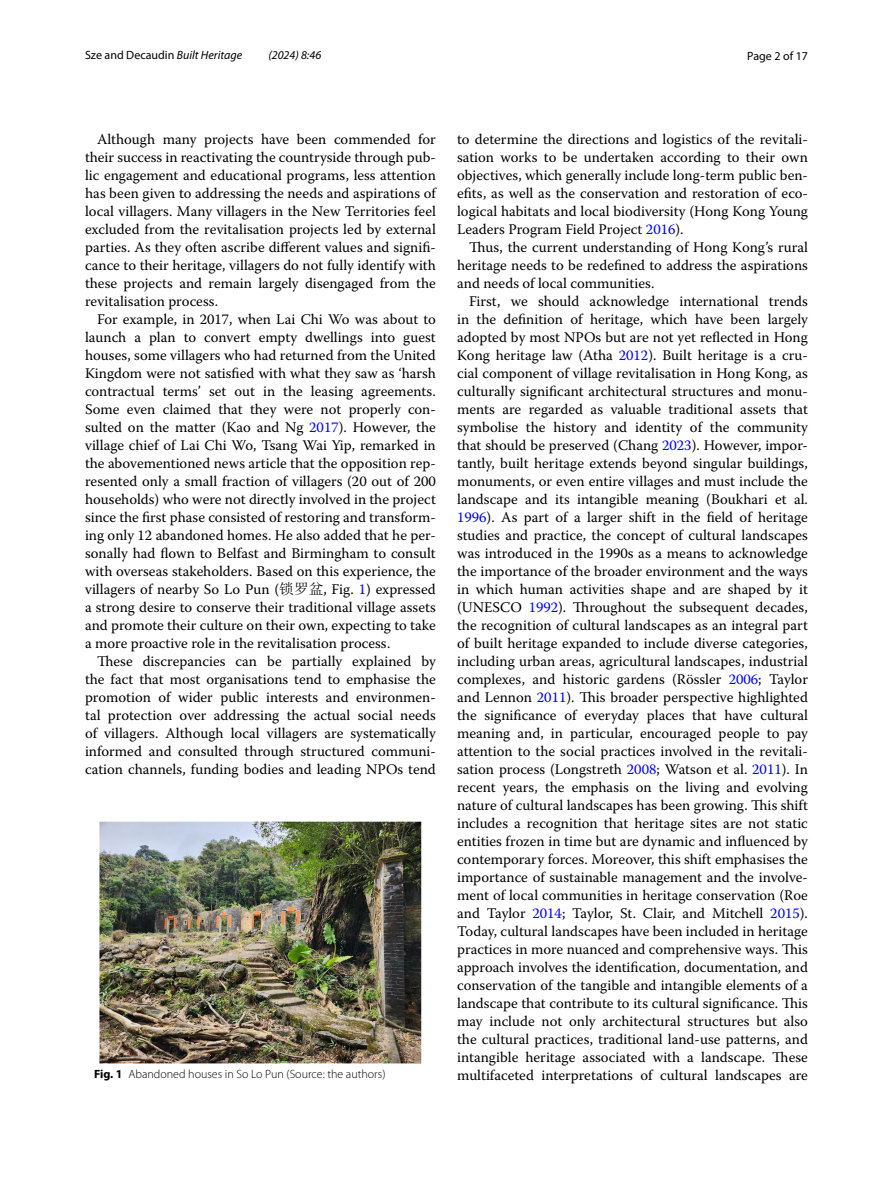
<style>
.page{position:relative;width:893px;height:1187px;background:#fff}
.page>*{position:absolute;margin:0;border:0;box-sizing:border-box;transform-origin:0 0}
.t1{font:14.7px/18px "Warnock Pro";color:#000;text-align:justify}
.t2{font:300 12px "Myriad Pro";color:#000}
.t3{font:12px "Myriad Pro";color:#000}
.t4{font:italic 12px "Myriad Pro";color:#000}
.s1{font-style:italic}
.s2{color:#00f}
.s3{font-family:"Sim Sun"}
.s4{font-weight:700}
</style>
<div class="page">
<img style="left:100px;top:821px;width:321px;height:241px">
<p class="t3" style="left:85px;top:48px;width:159px">Sze and Decaudin <span class="s1">Built Heritage</span></p>
<p class="t4" style="left:268px;top:48px;width:54px">(2024) 8:46</p>
<p class="t3" style="left:747px;top:48px;width:62px">Page 2 of 17</p>
<p class="t1" style="left:85px;top:130px;width:352px;text-indent:12px">Although many projects have been commended for their success in reactivating the countryside through pub&shy;lic engagement and educational programs, less attention has been given to addressing the needs and aspirations of local villagers. Many villagers in the New Territories feel excluded from the revitalisation projects led by external parties. As they often ascribe different values and signifi&shy;cance to their heritage, villagers do not fully identify with these projects and remain largely disengaged from the revitalisation process.</p>
<p class="t1" style="left:85px;top:310px;width:352px;text-indent:12px">For example, in 2017, when Lai Chi Wo was about to launch a plan to convert empty dwellings into guest houses, some villagers who had returned from the United Kingdom were not satisfied with what they saw as ‘harsh contractual terms’ set out in the leasing agreements.<br>Some even claimed that they were not properly con&shy;sulted on the matter (Kao and Ng <span class="s2">2017</span>). However, the village chief of Lai Chi Wo, Tsang Wai Yip, remarked in the abovementioned news article that the opposition rep&shy;resented only a small fraction of villagers (20 out of 200 households) who were not directly involved in the project since the first phase consisted of restoring and transform&shy;ing only 12 abandoned homes. He also added that he per&shy;sonally had flown to Belfast and Birmingham to consult with overseas stakeholders. Based on this experience, the villagers of nearby So Lo Pun (<span class="s3">锁罗盆</span>, Fig. <span class="s2">1</span>) expressed a strong desire to conserve their traditional village assets and promote their culture on their own, expecting to take a more proactive role in the revitalisation process.</p>
<p class="t1" style="left:85px;top:652px;width:352px;text-indent:12px">These discrepancies can be partially explained by the fact that most organisations tend to emphasise the promotion of wider public interests and environmen&shy;tal protection over addressing the actual social needs of villagers. Although local villagers are systematically informed and consulted through structured communi&shy;cation channels, funding bodies and leading NPOs tend</p>
<p class="t1" style="left:457px;top:130px;width:352px">to determine the directions and logistics of the revitali&shy;sation works to be undertaken according to their own objectives, which generally include long-term public ben&shy;efits, as well as the conservation and restoration of eco&shy;logical habitats and local biodiversity (Hong Kong Young Leaders Program Field Project <span class="s2">2016</span>).</p>
<p class="t1" style="left:457px;top:238px;width:352px;text-indent:12px">Thus, the current understanding of Hong Kong’s rural heritage needs to be redefined to address the aspirations and needs of local communities.</p>
<p class="t1" style="left:457px;top:292px;width:352px;text-indent:12px">First, we should acknowledge international trends in the definition of heritage, which have been largely adopted by most NPOs but are not yet reflected in Hong Kong heritage law (Atha <span class="s2">2012</span>). Built heritage is a cru&shy;cial component of village revitalisation in Hong Kong, as culturally significant architectural structures and monu&shy;ments are regarded as valuable traditional assets that symbolise the history and identity of the community that should be preserved (Chang <span class="s2">2023</span>). However, impor&shy;tantly, built heritage extends beyond singular buildings, monuments, or even entire villages and must include the landscape and its intangible meaning (Boukhari et al.<br><span class="s2">1996</span>). As part of a larger shift in the field of heritage studies and practice, the concept of cultural landscapes was introduced in the 1990s as a means to acknowledge the importance of the broader environment and the ways in which human activities shape and are shaped by it (UNESCO <span class="s2">1992</span>). Throughout the subsequent decades, the recognition of cultural landscapes as an integral part of built heritage expanded to include diverse categories, including urban areas, agricultural landscapes, industrial complexes, and historic gardens (Rössler <span class="s2">2006</span>; Taylor and Lennon <span class="s2">2011</span>). This broader perspective highlighted the significance of everyday places that have cultural meaning and, in particular, encouraged people to pay attention to the social practices involved in the revitali&shy;sation process (Longstreth <span class="s2">2008</span>; Watson et al. <span class="s2">2011</span>). In recent years, the emphasis on the living and evolving nature of cultural landscapes has been growing. This shift includes a recognition that heritage sites are not static entities frozen in time but are dynamic and influenced by contemporary forces. Moreover, this shift emphasises the importance of sustainable management and the involve&shy;ment of local communities in heritage conservation (Roe and Taylor <span class="s2">2014</span>; Taylor, St. Clair, and Mitchell <span class="s2">2015</span>).<br>Today, cultural landscapes have been included in heritage practices in more nuanced and comprehensive ways. This approach involves the identification, documentation, and conservation of the tangible and intangible elements of a landscape that contribute to its cultural significance. This may include not only architectural structures but also the cultural practices, traditional land-use patterns, and intangible heritage associated with a landscape. These</p>
<p class="t2" style="left:94px;top:1067px;width:293px"><span class="s4">Fig. 1</span> Abandoned houses in So Lo Pun (Source: the authors)</p>
<p class="t1" style="left:457px;top:1066px;width:352px">multifaceted interpretations of cultural landscapes are</p>
</div>
